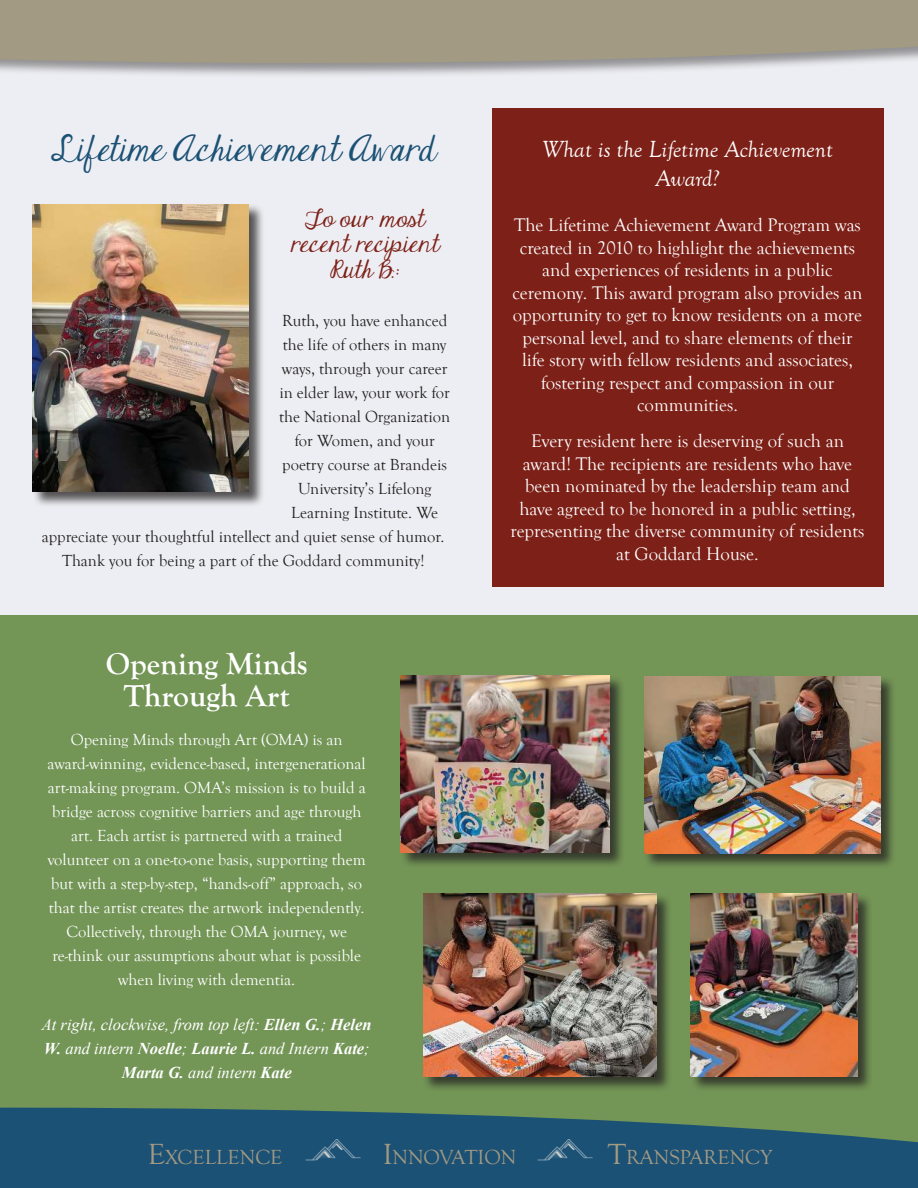
<style>
.page{position:relative;width:918px;height:1188px;background:#fff}
.page>*{position:absolute;margin:0;border:0;box-sizing:border-box;transform-origin:0 0}
.t1{font:700 31.5px/31.5px "Goudy Old Style T";color:#fff;text-align:center}
.t2{font:30px "Janda Elegant Handwriting";color:#1b5175}
.t3{font:italic 24px/28.8px "Goudy Old Style T";color:#fff;text-align:center}
.t4{font:21px "Goudy Old Style T";color:#a39a83}
.t5{font:21px/25.2px "Janda Elegant Handwriting";color:#7d2017;text-align:center}
.t6{font:18.75px/22.5px "Goudy Old Style T";color:#fff;text-align:center}
.t7{font:16.5px/24px "Goudy Old Style T";color:#fff;text-align:center}
.t8{font:16.5px "Goudy Old Style T";color:#221f1f}
.t9{font:italic 16.5px/24px "Times New Roman";color:#fff;text-align:center}
.s1{font-weight:700}
.s2{font-size:30px}
</style>
<div class="page">
<div style="left:0;top:594px;width:918px;height:594px;background:#739556"></div>
<div style="left:0;top:11px;width:918px;height:603px;background:#edeef3"></div>
<svg style="left:0;top:6px;width:918px;height:69px;background:#aaa392"></svg>
<div style="left:0;top:0;width:918px;height:6px;background:#a39a83"></div>
<svg style="left:0;top:1108px;width:918px;height:80px;background:#265971"></svg>
<img style="left:302px;top:1140px;width:63px;height:21px">
<img style="left:534px;top:1140px;width:62px;height:21px">
<div style="left:32px;top:203px;width:232px;height:305px;background:#221f1f;opacity:.75"></div>
<img style="left:33px;top:204px;width:216px;height:288px">
<div style="left:492px;top:108px;width:391px;height:478px;background:#7d2017"></div>
<div style="left:400px;top:675px;width:226px;height:194px;background:#221f1f;opacity:.75"></div>
<img style="left:401px;top:675px;width:209px;height:178px">
<div style="left:644px;top:675px;width:252px;height:194px;background:#221f1f;opacity:.75"></div>
<img style="left:644px;top:676px;width:236px;height:178px">
<div style="left:422px;top:893px;width:250px;height:199px;background:#221f1f;opacity:.75"></div>
<img style="left:423px;top:893px;width:233px;height:183px">
<div style="left:690px;top:893px;width:183px;height:199px;background:#221f1f;opacity:.75"></div>
<img style="left:691px;top:893px;width:167px;height:183px">
<h2 class="t2" style="left:51px;top:134px;width:386px">Lifetime Achievement Award</h2>
<p class="t3" style="left:542px;top:137px;width:292px">What is the Lifetime Achievement<br>Award?</p>
<p class="t6" style="left:513px;top:215px;width:351px">The Lifetime Achievement Award Program was created in 2010 to highlight the achievements and experiences of residents in a public ceremony. This award program also provides an opportunity to get to know residents on a more personal level, and to share elements of their life story with fellow residents and associates, fostering respect and compassion in our communities.</p>
<p class="t6" style="left:510px;top:431px;width:356px">Every resident here is deserving of such an award! The recipients are residents who have been nominated by the leadership team and have agreed to be honored in a public setting, representing the diverse community of residents at Goddard House.</p>
<p class="t5" style="left:291px;top:210px;width:150px">To our most recent recipient<br>Ruth B.:</p>
<p class="t8" style="left:282px;top:314px;width:167px">Ruth, you have enhanced</p>
<p class="t8" style="left:283px;top:338px;width:165px">the life of others in many</p>
<p class="t8" style="left:282px;top:362px;width:167px">ways, through your career</p>
<p class="t8" style="left:279px;top:386px;width:172px">in elder law, your work for</p>
<p class="t8" style="left:279px;top:410px;width:173px">the National Organization</p>
<p class="t8" style="left:294px;top:434px;width:142px">for Women, and your</p>
<p class="t8" style="left:282px;top:458px;width:166px">poetry course at Brandeis</p>
<p class="t8" style="left:298px;top:482px;width:135px">University’s Lifelong</p>
<p class="t8" style="left:291px;top:506px;width:148px">Learning Institute. We</p>
<p class="t8" style="left:42px;top:530px;width:404px">appreciate your thoughtful intellect and quiet sense of humor.</p>
<p class="t8" style="left:62px;top:554px;width:364px">Thank you for being a part of the Goddard community!</p>
<h1 class="t1" style="left:106px;top:650px;width:204px">Opening Minds<br>Through Art</h1>
<p class="t7" style="left:48px;top:728px;width:320px">Opening Minds through Art (OMA) is an award-winning, evidence-based, intergenerational art-making program. OMA’s mission is to build a bridge across cognitive barriers and age through art. Each artist is partnered with a trained volunteer on a one-to-one basis, supporting them but with a step-by-step, “hands-off” approach, so that the artist creates the artwork independently.<br>Collectively, through the OMA journey, we re-think our assumptions about what is possible when living with dementia.</p>
<p class="t9" style="left:42px;top:1012px;width:331px">At right, clockwise, from top left: <span class="s1">Ellen G.</span>; <span class="s1">Helen<br>W.</span> and intern <span class="s1">Noelle</span>; <span class="s1">Laurie L.</span> and Intern <span class="s1">Kate</span>;<br><span class="s1">Marta G.</span> and intern <span class="s1">Kate</span></p>
<p class="t4" style="left:148px;top:1144px;width:136px"><span class="s2">E</span>XCELLENCE</p>
<p class="t4" style="left:383px;top:1144px;width:135px"><span class="s2">I</span>NNOVATION</p>
<p class="t4" style="left:608px;top:1144px;width:166px"><span class="s2">T</span>RANSPARENCY</p>
</div>
